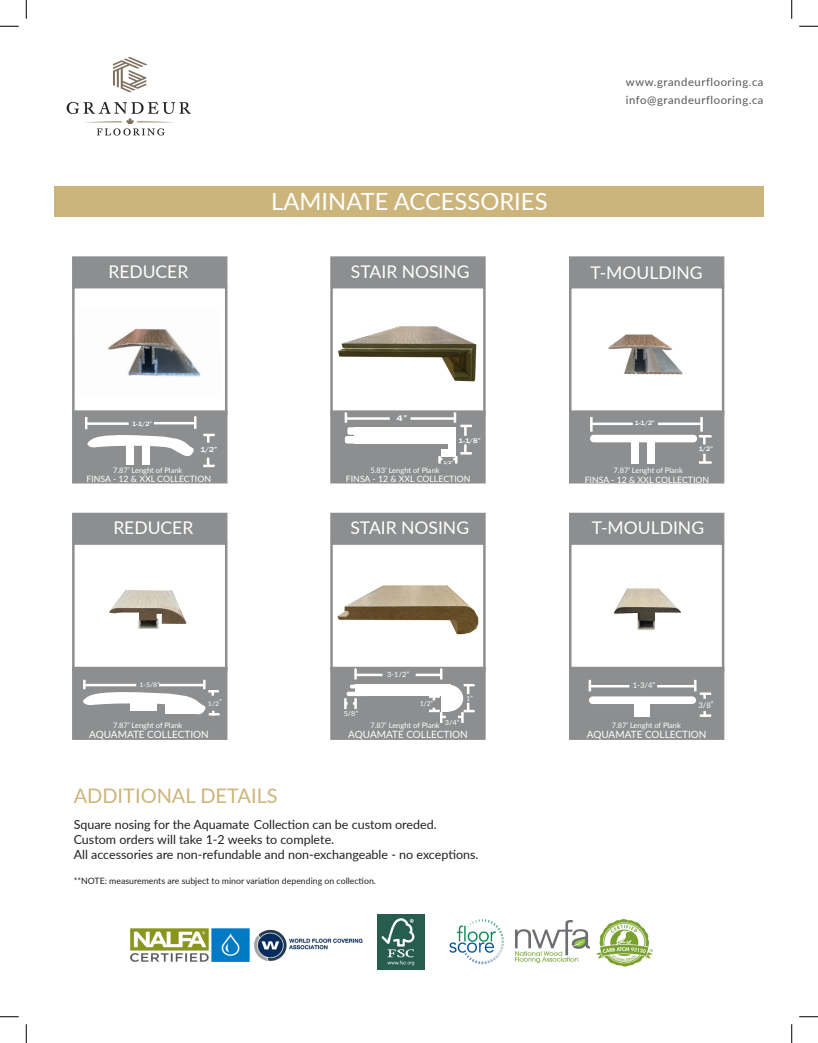
<style>
.page{position:relative;width:818px;height:1043px;background:#fff}
.page>*{position:absolute;margin:0;border:0;box-sizing:border-box;transform-origin:0 0}
.t1{font:23.75px "Lato";color:#fff}
.t2{font:20px "Lato";color:#ccb57a}
.t3{font:17.5px "Lato";color:#fff}
.t4{font:12.5px "Lato";color:#231f20}
.t5{font:11.25px "Lato";letter-spacing:.05em;color:#575456}
.t6{font:10px "Lato";color:#fff}
.t7{font:8.75px "Lato";color:#231f20}
.t8{font:8.75px "Lato";color:#fff}
.t9{font:500 8.38px "Franklin Gothic";color:#fff;scale:1.4 1}
.t10{font:7.75px "Lato";color:#fff}
.t11{font:500 7.62px "Franklin Gothic";color:#fff;scale:1.09 1}
.t12{font:7.5px "Lato";color:#fff}
.t13{font:7.25px "Lato";color:#fff;scale:1.06 1}
.t14{font:500 7px "Franklin Gothic";color:#fff;scale:1.1 1}
.t15{font:6.88px "Lato";color:#fff;scale:.95 1}
.t16{font:6.88px "Lato";color:#fff;scale:1.09 1}
.t17{font:6.88px "Lato";color:#fff;scale:1.06 1}
.t18{font:500 6.62px "Franklin Gothic";color:#fff;scale:1.05 1}
.t19{font:500 6.5px "Franklin Gothic";color:#fff;scale:1.08 1}
.t20{font:6.38px "Lato";color:#fff;scale:1.1 1}
.t21{font:500 4.38px "Franklin Gothic";color:#fff;scale:1.1 1}
</style>
<div class="page">
<img style="left:66px;top:57px;width:125px;height:79px">
<img style="left:130px;top:928px;width:120px;height:34px">
<img style="left:254px;top:929px;width:108px;height:32px">
<img style="left:449px;top:919px;width:55px;height:46px">
<img style="left:515px;top:920px;width:75px;height:42px">
<img style="left:595px;top:919px;width:57px;height:48px">
<img style="left:377px;top:915px;width:47px;height:54px">
<div style="left:54px;top:186px;width:709px;height:31px;background:#ccb57b"></div>
<img style="left:108px;top:328px;width:93px;height:49px">
<div style="left:72px;top:286px;width:155px;height:129px;border:2px solid #8c8e8f"></div>
<div style="left:72px;top:410px;width:155px;height:73px;background:#8c8e8f;border:1px solid #8c8e8f"></div>
<div style="left:72px;top:256px;width:155px;height:31px;background:#8c8e8f;border:1px solid #8c8e8f"></div>
<div style="left:330px;top:286px;width:155px;height:129px;border:2px solid #8c8e8f"></div>
<div style="left:330px;top:410px;width:155px;height:73px;background:#8c8e8f;border:1px solid #8c8e8f"></div>
<div style="left:330px;top:256px;width:155px;height:31px;background:#8c8e8f;border:1px solid #8c8e8f"></div>
<div style="left:569px;top:286px;width:155px;height:129px;border:2px solid #8c8e8f"></div>
<div style="left:569px;top:410px;width:155px;height:73px;background:#8c8e8f;border:1px solid #8c8e8f"></div>
<div style="left:569px;top:256px;width:155px;height:31px;background:#8c8e8f;border:1px solid #8c8e8f"></div>
<svg style="left:203px;top:457px;width:11px;height:10px"></svg>
<svg style="left:203px;top:434px;width:11px;height:8px"></svg>
<div style="left:354px;top:427px;width:102px;height:16px;background:#fff"></div>
<div style="left:448px;top:427px;width:8px;height:27px;background:#fff"></div>
<svg style="left:344px;top:413px;width:3px;height:10px"></svg>
<hr style="left:345px;top:417px;width:45px;height:3px;background:#fff">
<hr style="left:410px;top:417px;width:45px;height:3px;background:#fff">
<svg style="left:453px;top:413px;width:19px;height:23px"></svg>
<svg style="left:453px;top:444px;width:19px;height:19px"></svg>
<svg style="left:438px;top:456px;width:4px;height:7px"></svg>
<div style="left:347px;top:427px;width:23px;height:8px;background:#fff;border-radius:2px"></div>
<div style="left:345px;top:436px;width:22px;height:7px;background:#fff;border-radius:2px"></div>
<div style="left:441px;top:449px;width:14px;height:8px;background:#fff"></div>
<svg style="left:590px;top:417px;width:2px;height:14px"></svg>
<hr style="left:590px;top:422px;width:42px;height:3px;background:#fff">
<hr style="left:658px;top:422px;width:44px;height:3px;background:#fff">
<svg style="left:699px;top:454px;width:12px;height:10px"></svg>
<svg style="left:698px;top:417px;width:13px;height:27px"></svg>
<img style="left:608px;top:334px;width:75px;height:41px">
<img style="left:338px;top:309px;width:146px;height:89px">
<svg style="left:85px;top:416px;width:111px;height:40px"></svg>
<div style="left:126px;top:443px;width:8px;height:22px;background:#fff"></div>
<div style="left:142px;top:443px;width:8px;height:22px;background:#fff"></div>
<img style="left:109px;top:590px;width:78px;height:39px">
<div style="left:72px;top:542px;width:155px;height:129px;border:2px solid #8c8e8f"></div>
<div style="left:72px;top:666px;width:155px;height:74px;background:#8c8e8f;border:1px solid #8c8e8f"></div>
<div style="left:72px;top:512px;width:155px;height:31px;background:#8c8e8f;border:1px solid #8c8e8f"></div>
<div style="left:330px;top:542px;width:155px;height:129px;border:2px solid #8c8e8f"></div>
<div style="left:330px;top:666px;width:155px;height:74px;background:#8c8e8f;border:1px solid #8c8e8f"></div>
<div style="left:330px;top:512px;width:155px;height:31px;background:#8c8e8f;border:1px solid #8c8e8f"></div>
<div style="left:569px;top:542px;width:155px;height:129px;border:2px solid #8c8e8f"></div>
<div style="left:569px;top:666px;width:155px;height:74px;background:#8c8e8f;border:1px solid #8c8e8f"></div>
<div style="left:569px;top:512px;width:155px;height:31px;background:#8c8e8f;border:1px solid #8c8e8f"></div>
<img style="left:614px;top:588px;width:68px;height:42px">
<img style="left:337px;top:585px;width:142px;height:50px">
<div style="left:631px;top:442px;width:7px;height:22px;background:#fff"></div>
<div style="left:647px;top:442px;width:7px;height:22px;background:#fff"></div>
<div style="left:355px;top:684px;width:95px;height:12px;background:#fff"></div>
<div style="left:346px;top:691px;width:22px;height:5px;background:#fff;border-radius:2px"></div>
<hr style="left:350px;top:684px;width:21px;height:4px;background:#fff;border-radius:2px">
<svg style="left:354px;top:669px;width:3px;height:10px"></svg>
<hr style="left:355px;top:673px;width:27px;height:3px;background:#fff">
<hr style="left:415px;top:673px;width:26px;height:3px;background:#fff">
<svg style="left:429px;top:669px;width:45px;height:54px"></svg>
<div style="left:589px;top:696px;width:107px;height:8px;background:#fff;border-radius:4px"></div>
<div style="left:634px;top:700px;width:16px;height:16px;background:#fff"></div>
<svg style="left:588px;top:680px;width:3px;height:11px"></svg>
<hr style="left:589px;top:685px;width:40px;height:2px;background:#fff">
<hr style="left:657px;top:685px;width:39px;height:2px;background:#fff">
<svg style="left:699px;top:711px;width:12px;height:6px"></svg>
<svg style="left:694px;top:680px;width:17px;height:19px"></svg>
<svg style="left:83px;top:679px;width:136px;height:37px"></svg>
<div style="left:165px;top:703px;width:34px;height:11px;background:#fff"></div>
<div style="left:130px;top:695px;width:27px;height:15px;background:#fff"></div>
<div style="left:590px;top:435px;width:107px;height:7px;background:#fff;border-radius:4px"></div>
<svg style="left:344px;top:698px;width:13px;height:11px"></svg>
<svg style="left:0;top:25px;width:19px;height:2px"></svg>
<svg style="left:799px;top:25px;width:19px;height:2px"></svg>
<svg style="left:0;top:1016px;width:19px;height:1px"></svg>
<svg style="left:799px;top:1016px;width:19px;height:1px"></svg>
<svg style="left:25px;top:0;width:2px;height:19px"></svg>
<svg style="left:25px;top:1024px;width:2px;height:18px"></svg>
<svg style="left:791px;top:0;width:1px;height:19px"></svg>
<svg style="left:791px;top:1024px;width:1px;height:18px"></svg>
<p class="t1" style="left:271px;top:185px;width:278px">LAMINATE ACCESSORIES</p>
<p class="t5" style="left:626px;top:74px;width:139px">www.grandeurflooring.ca</p>
<p class="t5" style="left:626px;top:91px;width:139px">info@grandeurflooring.ca</p>
<p class="t3" style="left:108px;top:259px;width:81px">REDUCER</p>
<p class="t3" style="left:351px;top:259px;width:120px">STAIR NOSING</p>
<p class="t3" style="left:590px;top:260px;width:114px">T-MOULDING</p>
<p class="t19" style="left:132px;top:420px;width:20px">1-1/2”</p>
<p class="t9" style="left:396px;top:413px;width:10px">4”</p>
<p class="t19" style="left:634px;top:419px;width:20px">1-1/2”</p>
<p class="t14" style="left:458px;top:436px;width:22px">1-1/8”</p>
<p class="t11" style="left:200px;top:445px;width:17px">1/2”</p>
<p class="t18" style="left:698px;top:444px;width:15px">1/2”</p>
<p class="t12" style="left:113px;top:465px;width:71px">7.87’ Lenght of Plank</p>
<p class="t8" style="left:86px;top:472px;width:126px">FINSA - 12 &amp; XXL COLLECTION</p>
<p class="t21" style="left:443px;top:460px;width:10px">1/2”</p>
<p class="t12" style="left:370px;top:464px;width:71px">5.83’ Lenght of Plank</p>
<p class="t12" style="left:613px;top:465px;width:71px">7.87’ Lenght of Plank</p>
<p class="t8" style="left:346px;top:472px;width:126px">FINSA - 12 &amp; XXL COLLECTION</p>
<p class="t8" style="left:584px;top:473px;width:126px">FINSA - 12 &amp; XXL COLLECTION</p>
<p class="t3" style="left:113px;top:514px;width:81px">REDUCER</p>
<p class="t3" style="left:350px;top:514px;width:120px">STAIR NOSING</p>
<p class="t3" style="left:592px;top:514px;width:114px">T-MOULDING</p>
<p class="t20" style="left:139px;top:680px;width:20px">1-5/8”</p>
<p class="t20" style="left:208px;top:699px;width:14px">1/2”</p>
<p class="t17" style="left:344px;top:708px;width:15px">5/8”</p>
<p class="t13" style="left:387px;top:668px;width:23px">3-1/2”</p>
<p class="t15" style="left:420px;top:699px;width:15px">1/2”</p>
<p class="t15" style="left:466px;top:693px;width:8px">1”</p>
<p class="t10" style="left:632px;top:679px;width:24px">1-3/4”</p>
<p class="t10" style="left:698px;top:700px;width:17px">3/8”</p>
<p class="t16" style="left:445px;top:717px;width:15px">3/4”</p>
<p class="t12" style="left:113px;top:720px;width:71px">7.87’ Lenght of Plank</p>
<p class="t12" style="left:370px;top:720px;width:71px">7.87’ Lenght of Plank</p>
<p class="t12" style="left:611px;top:720px;width:71px">7.87’ Lenght of Plank</p>
<p class="t6" style="left:348px;top:727px;width:121px">AQUAMATE COLLECTION</p>
<p class="t6" style="left:586px;top:727px;width:121px">AQUAMATE COLLECTION</p>
<p class="t6" style="left:89px;top:727px;width:121px">AQUAMATE COLLECTION</p>
<p class="t2" style="left:74px;top:781px;width:205px">ADDITIONAL DETAILS</p>
<p class="t4" style="left:74px;top:815px;width:364px">Square nosing for the Aquamate Collection can be custom oreded.</p>
<p class="t4" style="left:74px;top:830px;width:262px">Custom orders will take 1-2 weeks to complete.</p>
<p class="t4" style="left:74px;top:845px;width:406px">All accessories are non-refundable and non-exchangeable - no exceptions.</p>
<p class="t7" style="left:74px;top:874px;width:304px">**NOTE: measurements are subject to minor variation depending on collection.</p>
</div>
